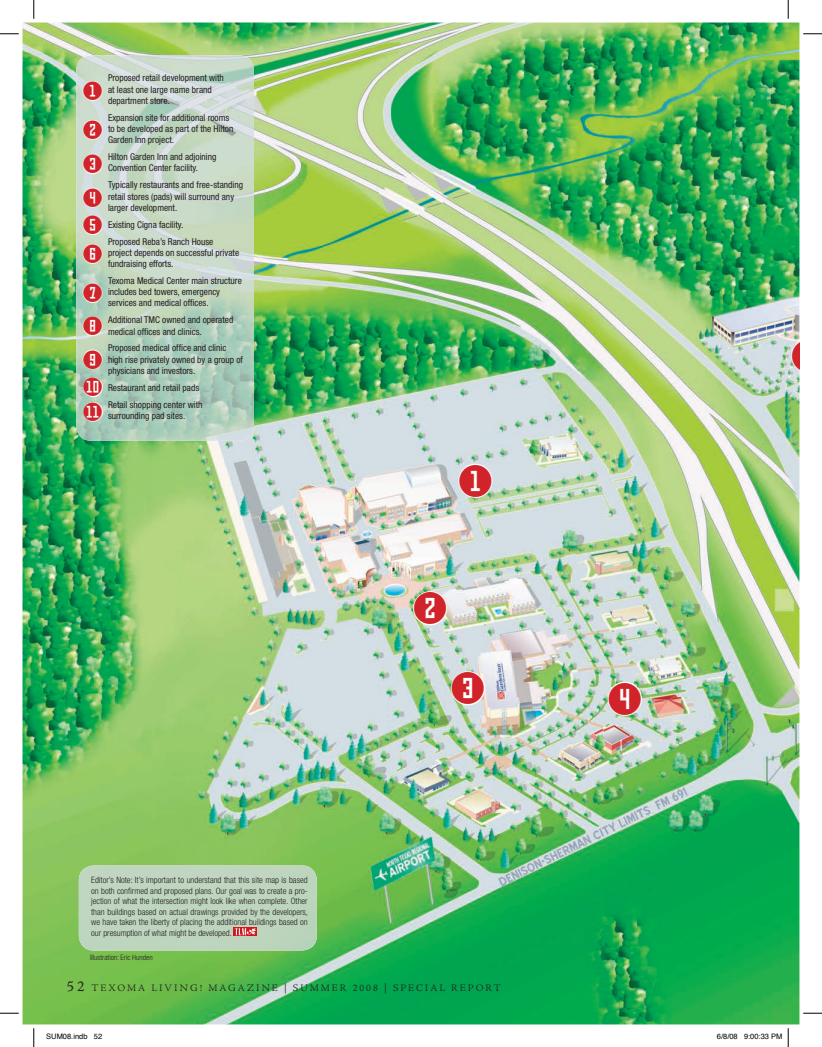
<style>
.page{position:relative;width:822px;height:1047px;background:#fff}
.page>*{position:absolute;margin:0;border:0;box-sizing:border-box;transform-origin:0 0}
.t1{font:40px/80px "Numbers Style Three Circle Negative";color:#d1232a}
.t2{font:23.12px/33.1px "Numbers Style Three Circle Negative";color:#d1232a}
.t3{font:300 10px "Adobe Jenson Pro";letter-spacing:.2em;color:#231f20}
.t4{font:condensed 9.38px/11.2px "Helvetica Neue";color:#231f20}
.t5{font:300 condensed 8.75px/10.5px "Helvetica Neue";color:#231f20;text-align:justify}
.t6{font:7.5px "Helvetica";color:#000}
.t7{font:300 condensed 7.5px "Helvetica Neue";color:#231f20}
.s1{font-weight:400;font-size:15px}
</style>
<div class="page">
<img style="left:22px;top:22px;width:777px;height:1002px">
<div style="left:79px;top:865px;width:238px;height:85px;background:#bed5be"></div>
<img style="left:76px;top:55px;width:178px;height:386px">
<div style="left:458px;top:463px;width:34px;height:35px;background:#fff;border-radius:50%"></div>
<div style="left:413px;top:591px;width:34px;height:34px;background:#fff;border-radius:50%"></div>
<div style="left:451px;top:671px;width:34px;height:34px;background:#fff;border-radius:50%"></div>
<div style="left:607px;top:681px;width:34px;height:34px;background:#fff;border-radius:50%"></div>
<svg style="left:790px;top:338px;width:9px;height:34px"></svg>
<svg style="left:233px;top:927px;width:24px;height:8px"></svg>
<svg style="left:235px;top:927px;width:21px;height:8px"></svg>
<div style="left:83px;top:81px;width:19px;height:20px;background:#fff;border-radius:50%"></div>
<div style="left:83px;top:120px;width:19px;height:20px;background:#fff;border-radius:50%"></div>
<div style="left:83px;top:154px;width:19px;height:20px;background:#fff;border-radius:50%"></div>
<div style="left:83px;top:188px;width:19px;height:19px;background:#fff;border-radius:50%"></div>
<div style="left:83px;top:215px;width:19px;height:20px;background:#fff;border-radius:50%"></div>
<div style="left:83px;top:244px;width:19px;height:20px;background:#fff;border-radius:50%"></div>
<div style="left:83px;top:283px;width:19px;height:20px;background:#fff;border-radius:50%"></div>
<div style="left:83px;top:316px;width:19px;height:20px;background:#fff;border-radius:50%"></div>
<div style="left:83px;top:349px;width:19px;height:20px;background:#fff;border-radius:50%"></div>
<div style="left:83px;top:377px;width:20px;height:20px;background:#fff;border-radius:50%"></div>
<div style="left:83px;top:402px;width:20px;height:19px;background:#fff;border-radius:50%"></div>
<svg style="left:0;top:33px;width:19px;height:2px"></svg>
<svg style="left:803px;top:33px;width:18px;height:2px"></svg>
<svg style="left:0;top:1012px;width:19px;height:1px"></svg>
<svg style="left:803px;top:1012px;width:18px;height:1px"></svg>
<svg style="left:33px;top:0;width:2px;height:19px"></svg>
<svg style="left:33px;top:1028px;width:2px;height:18px"></svg>
<svg style="left:787px;top:0;width:1px;height:19px"></svg>
<svg style="left:787px;top:1028px;width:1px;height:18px"></svg>
<p class="t4" style="left:108px;top:72px;width:117px">Proposed retail development with at least one large name brand department store.</p>
<p class="t4" style="left:108px;top:112px;width:127px">Expansion site for additional rooms to be developed as part of the Hilton<br>Garden Inn project.</p>
<p class="t4" style="left:108px;top:151px;width:110px">Hilton Garden Inn and adjoining<br>Convention Center facility.</p>
<p class="t4" style="left:108px;top:179px;width:136px">Typically restaurants and free-standing retail stores (pads) will surround any larger development.</p>
<p class="t4" style="left:108px;top:216px;width:107px;line-height:16.9px">Existing Cigna facility.<br>Proposed Reba’s Ranch House</p>
<p class="t4" style="left:108px;top:247px;width:133px">project depends on successful private fundraising efforts.</p>
<p class="t4" style="left:108px;top:275px;width:135px">Texoma Medical Center main structure includes bed towers, emergency services and medical offices.</p>
<p class="t4" style="left:108px;top:314px;width:127px">Additional TMC owned and operated medical offices and clinics.</p>
<p class="t4" style="left:108px;top:342px;width:136px">Proposed medical office and clinic high rise privately owned by a group of physicians and investors.</p>
<p class="t4" style="left:108px;top:379px;width:96px;line-height:16.9px">Restaurant and retail pads<br>Retail shopping center with</p>
<p class="t4" style="left:108px;top:410px;width:79px">surrounding pad sites.</p>
<h2 class="t2" style="left:81px;top:73px;width:25px;line-height:38.9px">1<br>2</h2>
<h2 class="t2" style="left:81px;top:149px;width:25px">3<br>4</h2>
<h2 class="t2" style="left:81px;top:212px;width:25px;line-height:28.8px">5<br>6</h2>
<h2 class="t2" style="left:81px;top:277px;width:25px;text-align:justify">7<br>8<br>9</h2>
<h2 class="t2" style="left:81px;top:376px;width:25px;line-height:24.6px">0 -</h2>
<h1 class="t1" style="left:455px;top:443px;width:41px">1</h1>
<h1 class="t1" style="left:448px;top:570px;width:41px;text-indent:-38px">2<br>3</h1>
<h1 class="t1" style="left:604px;top:660px;width:41px">4</h1>
<h1 class="t1" style="left:788px;top:318px;width:41px">5</h1>
<p class="t5" style="left:91px;top:874px;width:218px">Editor’s Note: It’s important to understand that this site map is based on both confirmed and proposed plans. Our goal was to create a pro&shy;jection of what the intersection might look like when complete. Other than buildings based on actual drawings provided by the developers, we have taken the liberty of placing the additional buildings based on our presumption of what might be developed.</p>
<p class="t7" style="left:90px;top:953px;width:64px">Illustration: Eric Hunden</p>
<p class="t3" style="left:67px;top:981px;width:435px"><span class="s1">52</span> TEXOMA LIVING! MAGAZINE | SUMMER 2008 | SPECIAL REPORT</p>
<p class="t6" style="left:46px;top:1030px;width:57px">SUM08.indb 52</p>
<p class="t6" style="left:716px;top:1030px;width:67px">6/8/08 9:00:33 PM</p>
</div>
